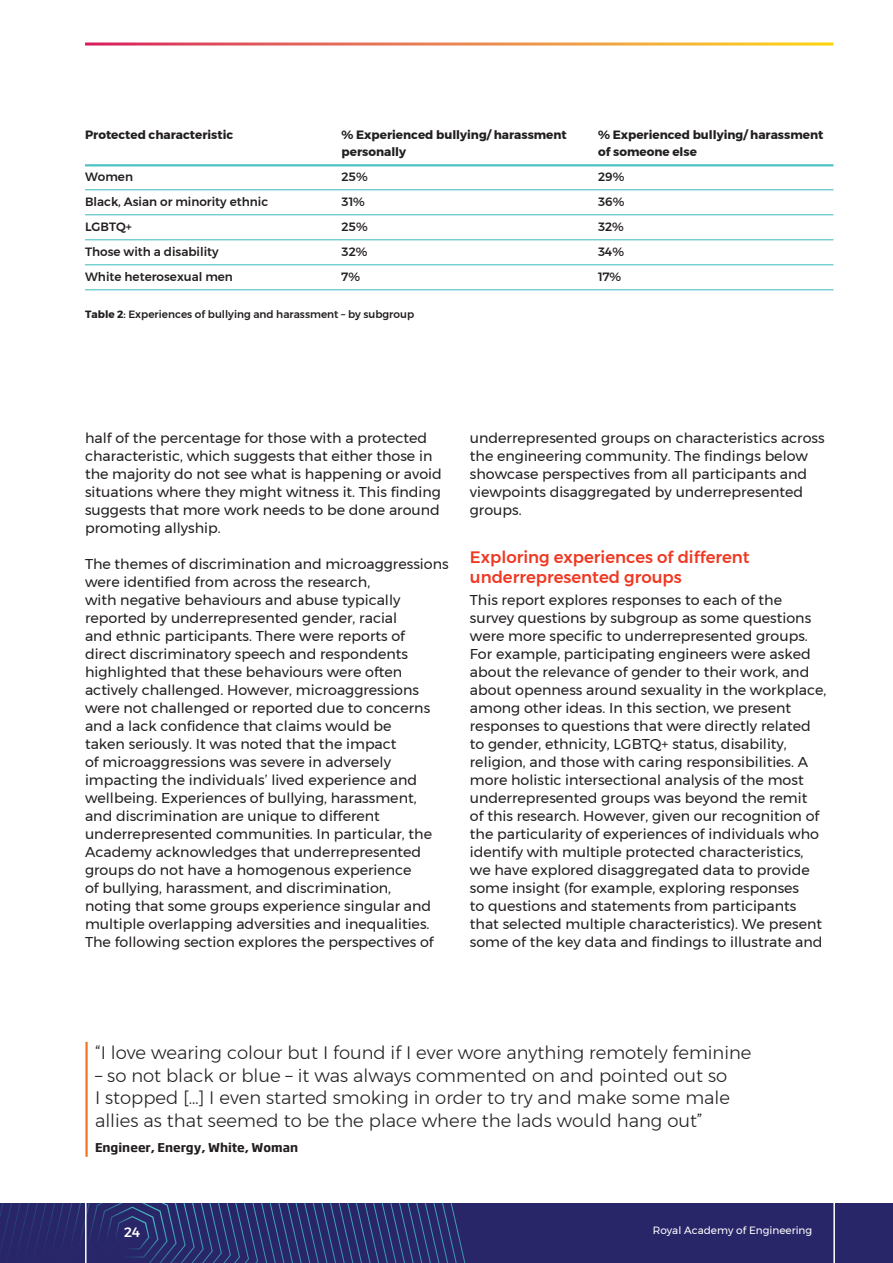
<style>
.page{position:relative;width:893px;height:1263px;background:#fff}
.page>*{position:absolute;margin:0;border:0;box-sizing:border-box;transform-origin:0 0}
.t1{font:300 18px/22.5px "Montserrat";color:#231f20}
.t2{font:500 16.5px/19.5px "Montserrat";color:#ef3822}
.t3{font:14.25px/18px "Montserrat";color:#231f20}
.t4{font:500 13.5px "Montserrat";color:#fff}
.t5{font:700 12px "Montserrat";color:#231f20}
.t6{font:500 12px "Montserrat";color:#231f20}
.t7{font:700 12px "Soho Gothic Pro";color:#231f20}
.t8{font:500 10.5px "Montserrat";color:#231f20}
.t9{font:10.5px "Montserrat";color:#fff}
.s1{font-weight:700}
</style>
<div class="page">
<div style="left:0;top:1203px;width:893px;height:60px;background:#282568"></div>
<svg style="left:0;top:1203px;width:466px;height:60px"></svg>
<hr style="left:85px;top:1193px;width:2px;height:70px;background:#fff">
<hr style="left:833px;top:1193px;width:2px;height:70px;background:#fff">
<hr style="left:85px;top:164px;width:748px;height:2px;background:#4dc2c4">
<hr style="left:85px;top:189px;width:748px;height:1px;background:#4dc2c4">
<hr style="left:85px;top:214px;width:748px;height:1px;background:#4dc2c4">
<hr style="left:85px;top:239px;width:748px;height:1px;background:#4dc2c4">
<hr style="left:85px;top:264px;width:748px;height:1px;background:#4dc2c4">
<hr style="left:85px;top:289px;width:748px;height:1px;background:#4dc2c4">
<hr style="left:85px;top:1042px;width:3px;height:115px;background:#f47521">
<p class="t5" style="left:85px;top:125px;width:150px">Protected characteristic</p>
<p class="t5" style="left:342px;top:125px;width:227px">% Experienced bullying/ harassment</p>
<p class="t5" style="left:598px;top:125px;width:227px">% Experienced bullying/ harassment</p>
<p class="t5" style="left:342px;top:142px;width:66px">personally</p>
<p class="t5" style="left:598px;top:142px;width:100px">of someone else</p>
<p class="t6" style="left:85px;top:167px;width:50px">Women</p>
<p class="t6" style="left:342px;top:167px;width:28px">25%</p>
<p class="t6" style="left:598px;top:167px;width:28px">29%</p>
<p class="t6" style="left:85px;top:192px;width:185px">Black, Asian or minority ethnic</p>
<p class="t6" style="left:342px;top:192px;width:25px">31%</p>
<p class="t6" style="left:598px;top:192px;width:28px">36%</p>
<p class="t6" style="left:85px;top:217px;width:48px">LGBTQ+</p>
<p class="t6" style="left:342px;top:217px;width:28px">25%</p>
<p class="t6" style="left:598px;top:217px;width:27px">32%</p>
<p class="t6" style="left:85px;top:242px;width:135px">Those with a disability</p>
<p class="t6" style="left:342px;top:242px;width:27px">32%</p>
<p class="t6" style="left:598px;top:242px;width:27px">34%</p>
<p class="t6" style="left:85px;top:267px;width:149px">White heterosexual men</p>
<p class="t6" style="left:342px;top:267px;width:20px">7%</p>
<p class="t6" style="left:598px;top:267px;width:25px">17%</p>
<p class="t8" style="left:85px;top:306px;width:331px"><span class="s1">Table 2</span>: Experiences of bullying and harassment – by subgroup</p>
<p class="t3" style="left:85px;top:429px;width:358px">half of the percentage for those with a protected characteristic, which suggests that either those in the majority do not see what is happening or avoid situations where they might witness it. This finding suggests that more work needs to be done around promoting allyship.</p>
<p class="t3" style="left:85px;top:555px;width:365px">The themes of discrimination and microaggressions were identified from across the research,<br>with negative behaviours and abuse typically reported by underrepresented gender, racial<br>and ethnic participants. There were reports of direct discriminatory speech and respondents highlighted that these behaviours were often actively challenged. However, microaggressions were not challenged or reported due to concerns and a lack confidence that claims would be<br>taken seriously. It was noted that the impact<br>of microaggressions was severe in adversely impacting the individuals’ lived experience and wellbeing. Experiences of bullying, harassment,<br>and discrimination are unique to different underrepresented communities. In particular, the Academy acknowledges that underrepresented groups do not have a homogenous experience<br>of bullying, harassment, and discrimination,<br>noting that some groups experience singular and multiple overlapping adversities and inequalities.<br>The following section explores the perspectives of</p>
<p class="t3" style="left:470px;top:429px;width:356px">underrepresented groups on characteristics across the engineering community. The findings below showcase perspectives from all participants and viewpoints disaggregated by underrepresented groups.</p>
<p class="t2" style="left:470px;top:548px;width:281px">Exploring experiences of different underrepresented groups</p>
<p class="t3" style="left:470px;top:591px;width:358px">This report explores responses to each of the survey questions by subgroup as some questions were more specific to underrepresented groups.<br>For example, participating engineers were asked about the relevance of gender to their work, and about openness around sexuality in the workplace, among other ideas. In this section, we present responses to questions that were directly related to gender, ethnicity, LGBTQ+ status, disability, religion, and those with caring responsibilities. A more holistic intersectional analysis of the most underrepresented groups was beyond the remit<br>of this research. However, given our recognition of the particularity of experiences of individuals who identify with multiple protected characteristics, we have explored disaggregated data to provide some insight (for example, exploring responses<br>to questions and statements from participants that selected multiple characteristics). We present some of the key data and findings to illustrate and</p>
<p class="t1" style="left:95px;top:1041px;width:658px">“I love wearing colour but I found if I ever wore anything remotely feminine</p>
<p class="t1" style="left:95px;top:1064px;width:636px">– so not black or blue – it was always commented on and pointed out so<br>I stopped […] I even started smoking in order to try and make some male allies as that seemed to be the place where the lads would hang out”</p>
<p class="t7" style="left:95px;top:1138px;width:205px">Engineer, Energy, White, Woman</p>
<p class="t4" style="left:124px;top:1222px;width:18px">24</p>
<p class="t9" style="left:653px;top:1222px;width:161px">Royal Academy of Engineering</p>
</div>
